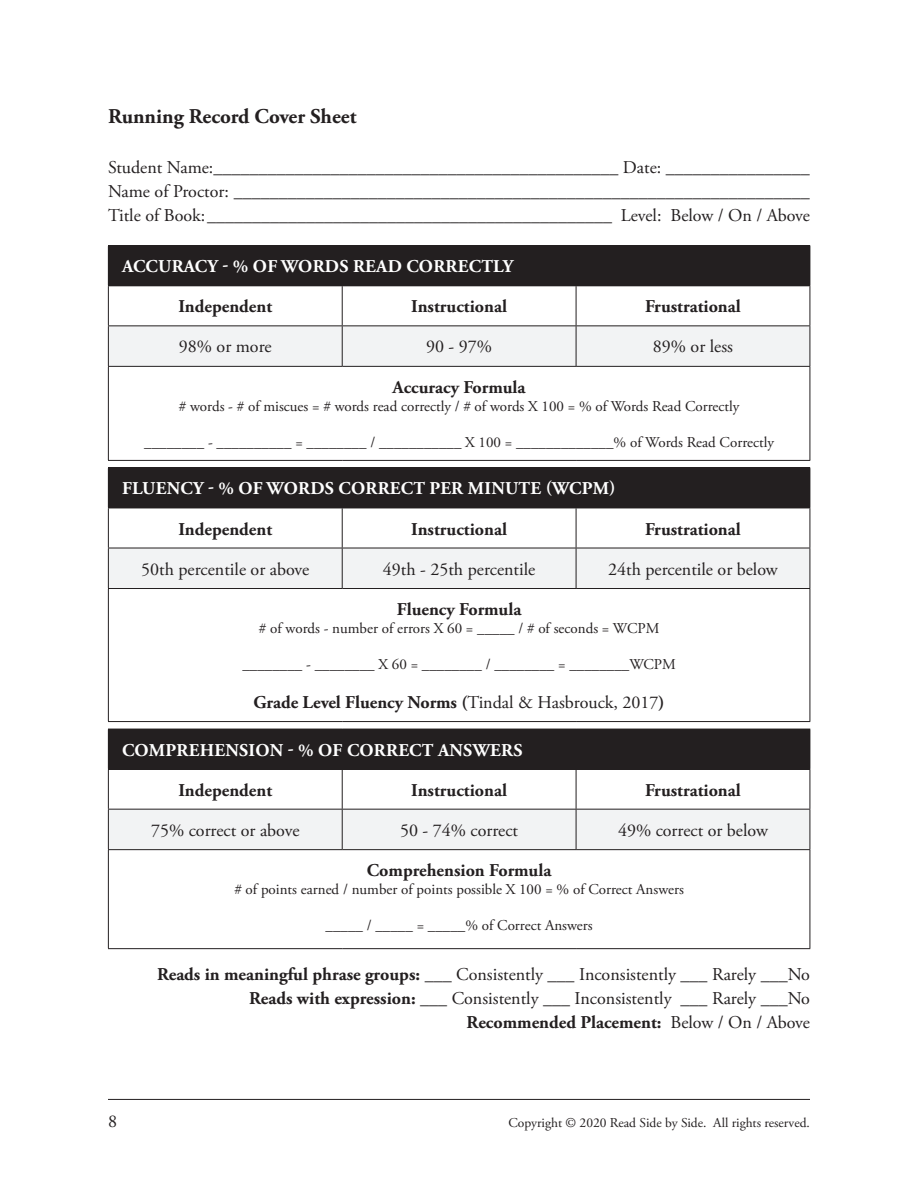
<style>
.page{position:relative;width:918px;height:1188px;background:#fff}
.page>*{position:absolute;margin:0;border:0;box-sizing:border-box;transform-origin:0 0}
.t1{font:700 21px "Adobe Garamond Pro";color:#231f20}
.t2{font:18px/24px "Adobe Garamond Pro";color:#231f20;text-align:justify}
.t3{font:700 18px "Adobe Garamond Pro";color:#231f20}
.t4{font:700 18px "Adobe Garamond Pro";letter-spacing:.015em;color:#fff}
.t5{font:15px "Adobe Garamond Pro";color:#231f20}
.t6{font:13.5px "Adobe Garamond Pro";color:#231f20}
.s1{font-weight:400}
.s2{font-weight:700}
</style>
<div class="page">
<hr style="left:108px;top:1099px;width:702px;height:1px;background:#231f20">
<div style="left:108px;top:246px;width:702px;height:40px;background:#231f20"></div>
<div style="left:109px;top:326px;width:701px;height:40px;background:#f2f3f4"></div>
<hr style="left:342px;top:286px;width:1px;height:39px;background:#231f20">
<hr style="left:576px;top:286px;width:1px;height:39px;background:#231f20">
<hr style="left:108px;top:325px;width:234px;height:1px;background:#231f20">
<hr style="left:342px;top:325px;width:234px;height:1px;background:#231f20">
<hr style="left:576px;top:325px;width:234px;height:1px;background:#231f20">
<hr style="left:108px;top:366px;width:234px;height:1px;background:#231f20">
<hr style="left:342px;top:366px;width:234px;height:1px;background:#231f20">
<hr style="left:576px;top:366px;width:234px;height:1px;background:#231f20">
<hr style="left:342px;top:326px;width:1px;height:40px;background:#231f20">
<hr style="left:576px;top:326px;width:1px;height:40px;background:#231f20">
<hr style="left:108px;top:286px;width:1px;height:39px;background:#231f20">
<hr style="left:810px;top:286px;width:1px;height:39px;background:#231f20">
<hr style="left:108px;top:367px;width:1px;height:93px;background:#231f20">
<hr style="left:810px;top:367px;width:1px;height:93px;background:#231f20">
<hr style="left:108px;top:460px;width:234px;height:1px;background:#231f20">
<hr style="left:342px;top:460px;width:234px;height:1px;background:#231f20">
<hr style="left:576px;top:460px;width:234px;height:1px;background:#231f20">
<hr style="left:108px;top:326px;width:1px;height:40px;background:#231f20">
<hr style="left:810px;top:326px;width:1px;height:40px;background:#231f20">
<hr style="left:108px;top:245px;width:234px;height:1px;background:#231f20">
<hr style="left:342px;top:245px;width:234px;height:1px;background:#231f20">
<hr style="left:576px;top:245px;width:234px;height:1px;background:#231f20">
<hr style="left:810px;top:246px;width:1px;height:39px;background:#231f20">
<div style="left:108px;top:468px;width:702px;height:40px;background:#231f20"></div>
<div style="left:109px;top:549px;width:701px;height:39px;background:#f2f3f4"></div>
<hr style="left:342px;top:508px;width:1px;height:40px;background:#231f20">
<hr style="left:576px;top:508px;width:1px;height:40px;background:#231f20">
<hr style="left:108px;top:548px;width:234px;height:1px;background:#231f20">
<hr style="left:342px;top:548px;width:234px;height:1px;background:#231f20">
<hr style="left:576px;top:548px;width:234px;height:1px;background:#231f20">
<hr style="left:108px;top:588px;width:234px;height:1px;background:#231f20">
<hr style="left:342px;top:588px;width:234px;height:1px;background:#231f20">
<hr style="left:576px;top:588px;width:234px;height:1px;background:#231f20">
<hr style="left:342px;top:548px;width:1px;height:40px;background:#231f20">
<hr style="left:576px;top:548px;width:1px;height:40px;background:#231f20">
<hr style="left:108px;top:508px;width:1px;height:40px;background:#231f20">
<hr style="left:810px;top:508px;width:1px;height:40px;background:#231f20">
<hr style="left:108px;top:589px;width:1px;height:132px;background:#231f20">
<hr style="left:810px;top:589px;width:1px;height:132px;background:#231f20">
<hr style="left:108px;top:721px;width:234px;height:1px;background:#231f20">
<hr style="left:342px;top:721px;width:234px;height:1px;background:#231f20">
<hr style="left:576px;top:721px;width:234px;height:1px;background:#231f20">
<hr style="left:108px;top:548px;width:1px;height:40px;background:#231f20">
<hr style="left:810px;top:548px;width:1px;height:40px;background:#231f20">
<hr style="left:810px;top:468px;width:1px;height:40px;background:#231f20">
<hr style="left:108px;top:508px;width:234px;height:1px;background:#231f20">
<hr style="left:342px;top:508px;width:234px;height:1px;background:#231f20">
<hr style="left:576px;top:508px;width:234px;height:1px;background:#231f20">
<div style="left:108px;top:729px;width:702px;height:40px;background:#231f20"></div>
<div style="left:109px;top:810px;width:701px;height:39px;background:#f2f3f4"></div>
<hr style="left:342px;top:769px;width:1px;height:40px;background:#231f20">
<hr style="left:576px;top:769px;width:1px;height:40px;background:#231f20">
<hr style="left:108px;top:809px;width:234px;height:1px;background:#231f20">
<hr style="left:342px;top:809px;width:234px;height:1px;background:#231f20">
<hr style="left:576px;top:809px;width:234px;height:1px;background:#231f20">
<hr style="left:108px;top:849px;width:234px;height:1px;background:#231f20">
<hr style="left:342px;top:849px;width:234px;height:1px;background:#231f20">
<hr style="left:576px;top:849px;width:234px;height:1px;background:#231f20">
<hr style="left:342px;top:810px;width:1px;height:39px;background:#231f20">
<hr style="left:576px;top:810px;width:1px;height:39px;background:#231f20">
<hr style="left:108px;top:769px;width:1px;height:40px;background:#231f20">
<hr style="left:810px;top:769px;width:1px;height:40px;background:#231f20">
<hr style="left:108px;top:850px;width:1px;height:98px;background:#231f20">
<hr style="left:810px;top:850px;width:1px;height:98px;background:#231f20">
<hr style="left:108px;top:948px;width:234px;height:1px;background:#231f20">
<hr style="left:342px;top:948px;width:234px;height:1px;background:#231f20">
<hr style="left:576px;top:948px;width:234px;height:1px;background:#231f20">
<hr style="left:108px;top:810px;width:1px;height:39px;background:#231f20">
<hr style="left:810px;top:810px;width:1px;height:39px;background:#231f20">
<hr style="left:810px;top:729px;width:1px;height:40px;background:#231f20">
<hr style="left:108px;top:769px;width:234px;height:1px;background:#231f20">
<hr style="left:342px;top:769px;width:234px;height:1px;background:#231f20">
<hr style="left:576px;top:769px;width:234px;height:1px;background:#231f20">
<p class="t1" style="left:108px;top:104px;width:250px">Running Record Cover Sheet</p>
<p class="t2" style="left:108px;top:156px;width:703px">Student Name:_____________________________________________ Date: ________________ Name of Proctor: ________________________________________________________________ Title of Book:_____________________________________________ Level: Below / On / Above</p>
<p class="t4" style="left:122px;top:256px;width:393px">ACCURACY - % OF WORDS READ CORRECTLY</p>
<p class="t3" style="left:178px;top:296px;width:95px">Independent</p>
<p class="t3" style="left:411px;top:296px;width:97px">Instructional</p>
<p class="t3" style="left:645px;top:296px;width:97px">Frustrational</p>
<p class="t2" style="left:179px;top:335px;width:94px">98% or more</p>
<p class="t2" style="left:426px;top:335px;width:67px">90 - 97%</p>
<p class="t2" style="left:653px;top:335px;width:82px">89% or less</p>
<p class="t3" style="left:393px;top:377px;width:134px">Accuracy Formula</p>
<p class="t5" style="left:179px;top:397px;width:562px"># words - # of miscues = # words read correctly / # of words X 100 = % of Words Read Correctly</p>
<p class="t5" style="left:144px;top:433px;width:631px">________ - __________ = ________ / ___________ X 100 = _____________% of Words Read Correctly</p>
<p class="t4" style="left:122px;top:478px;width:495px">FLUENCY - % OF WORDS CORRECT PER MINUTE (WCPM)</p>
<p class="t3" style="left:178px;top:518px;width:95px">Independent</p>
<p class="t3" style="left:411px;top:518px;width:97px">Instructional</p>
<p class="t3" style="left:645px;top:518px;width:97px">Frustrational</p>
<p class="t2" style="left:141px;top:557px;width:170px">50th percentile or above</p>
<p class="t2" style="left:383px;top:557px;width:154px">49th - 25th percentile</p>
<p class="t2" style="left:608px;top:557px;width:171px">24th percentile or below</p>
<p class="t3" style="left:397px;top:599px;width:126px">Fluency Formula</p>
<p class="t5" style="left:259px;top:619px;width:402px"># of words - number of errors X 60 = _____ / # of seconds = WCPM</p>
<p class="t5" style="left:242px;top:655px;width:435px">________ - ________ X 60 = ________ / ________ = ________WCPM</p>
<p class="t3" style="left:254px;top:692px;width:413px">Grade Level Fluency Norms (<span class="s1">Tindal &amp; Hasbrouck, 2017</span>)</p>
<p class="t4" style="left:122px;top:739px;width:402px">COMPREHENSION - % OF CORRECT ANSWERS</p>
<p class="t3" style="left:178px;top:779px;width:95px">Independent</p>
<p class="t3" style="left:411px;top:779px;width:97px">Instructional</p>
<p class="t3" style="left:645px;top:779px;width:97px">Frustrational</p>
<p class="t2" style="left:151px;top:819px;width:150px">75% correct or above</p>
<p class="t2" style="left:400px;top:819px;width:120px">50 - 74% correct</p>
<p class="t2" style="left:618px;top:819px;width:151px">49% correct or below</p>
<p class="t3" style="left:367px;top:860px;width:186px">Comprehension Formula</p>
<p class="t5" style="left:234px;top:880px;width:451px"># of points earned / number of points possible X 100 = % of Correct Answers</p>
<p class="t5" style="left:326px;top:916px;width:269px">_____ / _____ = _____% of Correct Answers</p>
<p class="t2" style="left:157px;top:963px;width:654px;text-align:right"><span class="s2">Reads in meaningful phrase groups:</span> ___ Consistently ___ Inconsistently ___ Rarely ___No<br><span class="s2">Reads with expression:</span> ___ Consistently ___ Inconsistently ___ Rarely ___No<br><span class="s2">Recommended Placement:</span> Below / On / Above</p>
<p class="t2" style="left:108px;top:1110px;width:10px">8</p>
<p class="t6" style="left:508px;top:1114px;width:303px">Copyright © 2020 Read Side by Side. All rights reserved.</p>
</div>
